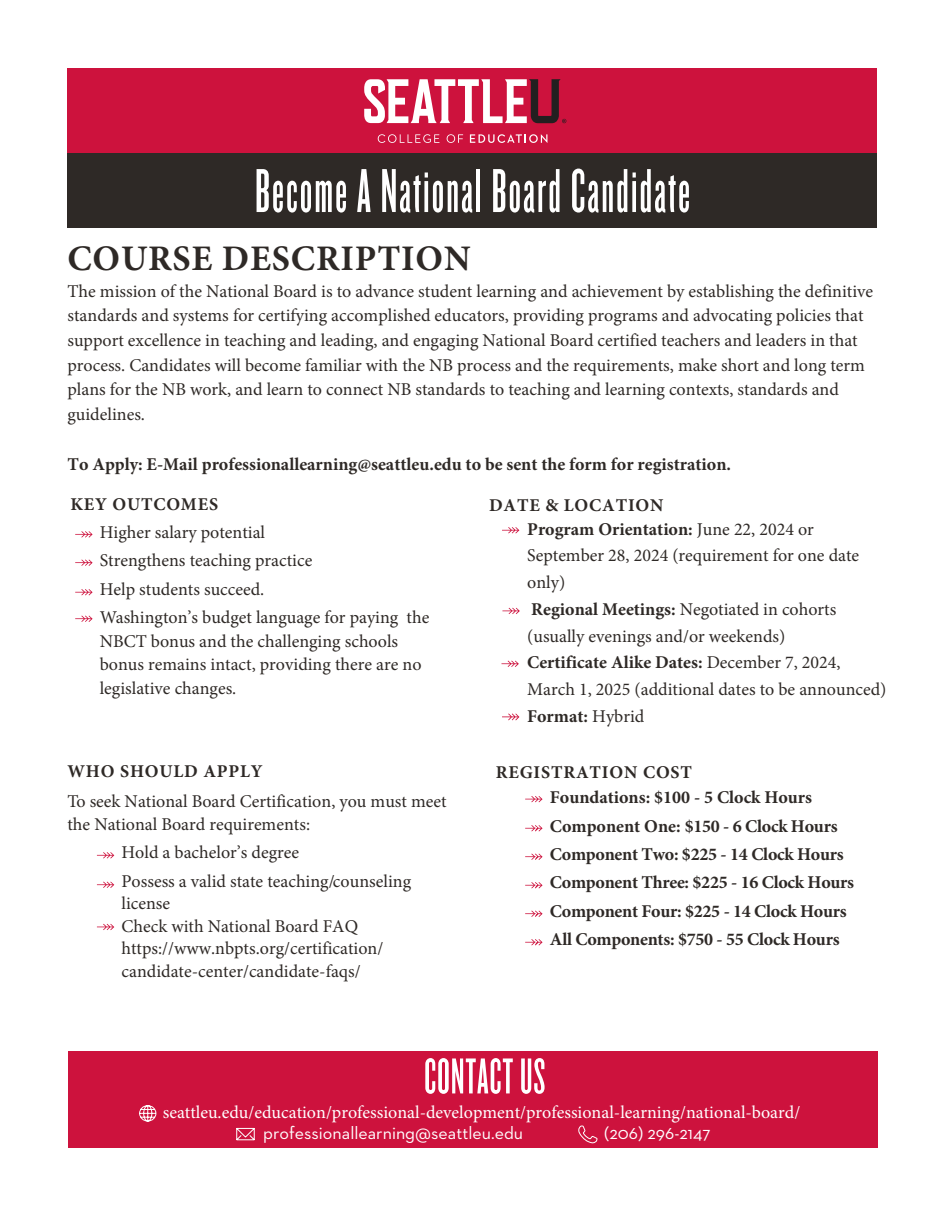
<style>
.page{position:relative;width:945px;height:1215px;background:#fff}
.page>*{position:absolute;margin:0;border:0;box-sizing:border-box;transform-origin:0 0}
.t1{font:64.5px "Knockout 46 Flyweight";letter-spacing:.03em;color:#fff}
.t2{font:52.5px "Knockout 46 Flyweight";letter-spacing:.02em;color:#fff}
.t3{font:700 36px "Minion Pro";letter-spacing:.02em;color:#2e2926}
.t4{font:18px/26.8px "Minion Pro";color:#2e2926}
.t5{font:700 18px/28.3px "Minion Pro";color:#2e2926}
.t6{font:18px/20.4px "Minion Pro";color:#fff}
.t7{font:700 18px "Minion Pro";letter-spacing:.045em;color:#2e2926}
.t8{font:18px "Neutraface 2 Text";color:#fff}
.s1{font-weight:700}
.s2{font-family:"Neutraface 2 Text"}
</style>
<div class="page">
<div style="left:68px;top:68px;width:810px;height:86px;background:#cd123d"></div>
<div style="left:68px;top:153px;width:810px;height:74px;background:#2e2926"></div>
<svg style="left:364px;top:79px;width:202px;height:44px"></svg>
<svg style="left:378px;top:134px;width:61px;height:9px"></svg>
<svg style="left:447px;top:134px;width:16px;height:9px"></svg>
<svg style="left:470px;top:134px;width:77px;height:9px"></svg>
<svg style="left:502px;top:527px;width:17px;height:6px"></svg>
<svg style="left:502px;top:608px;width:18px;height:6px"></svg>
<svg style="left:525px;top:796px;width:18px;height:6px"></svg>
<svg style="left:525px;top:825px;width:18px;height:7px"></svg>
<svg style="left:501px;top:661px;width:18px;height:6px"></svg>
<svg style="left:75px;top:531px;width:18px;height:7px"></svg>
<svg style="left:75px;top:559px;width:18px;height:7px"></svg>
<svg style="left:75px;top:589px;width:18px;height:6px"></svg>
<svg style="left:75px;top:616px;width:18px;height:6px"></svg>
<svg style="left:97px;top:852px;width:17px;height:7px"></svg>
<svg style="left:97px;top:882px;width:17px;height:6px"></svg>
<svg style="left:97px;top:924px;width:17px;height:6px"></svg>
<div style="left:68px;top:1051px;width:810px;height:97px;background:#cd123d"></div>
<svg style="left:578px;top:1125px;width:20px;height:19px"></svg>
<svg style="left:236px;top:1127px;width:19px;height:14px"></svg>
<svg style="left:139px;top:1105px;width:18px;height:17px"></svg>
<svg style="left:525px;top:939px;width:18px;height:7px"></svg>
<svg style="left:525px;top:911px;width:18px;height:6px"></svg>
<svg style="left:525px;top:882px;width:18px;height:7px"></svg>
<svg style="left:525px;top:854px;width:18px;height:6px"></svg>
<svg style="left:502px;top:713px;width:17px;height:7px"></svg>
<p class="t1" style="left:255px;top:155px;width:437px">Become A National Board Candidate</p>
<p class="t3" style="left:68px;top:233px;width:405px">COURSE DESCRIPTION</p>
<p class="t4" style="left:68px;top:279px;width:807px;line-height:24.5px">The mission of the National Board is to advance student learning and achievement by establishing the definitive standards and systems for certifying accomplished educators, providing programs and advocating policies that support excellence in teaching and leading, and engaging National Board certified teachers and leaders in that process. Candidates will become familiar with the NB process and the requirements, make short and long term plans for the NB work, and learn to connect NB standards to teaching and learning contexts, standards and guidelines.</p>
<p class="t5" style="left:68px;top:450px;width:665px">To Apply: E-Mail professionallearning@seattleu.edu to be sent the form for registration.</p>
<p class="t7" style="left:70px;top:492px;width:149px">KEY OUTCOMES</p>
<p class="t4" style="left:100px;top:518px;width:331px;line-height:28.5px">Higher salary potential<br>Strengthens teaching practice<br>Help students succeed.<br>Washington’s budget language for paying the</p>
<p class="t4" style="left:100px;top:629px;width:323px;line-height:23.5px">NBCT bonus and the challenging schools bonus remains intact, providing there are no legislative changes.</p>
<p class="t4" style="left:68px;top:756px;width:381px;line-height:30.3px"><span class="s1">WHO SHOULD APPLY<br></span>To seek National Board Certification, you must meet</p>
<p class="t4" style="left:68px;top:811px;width:244px">the National Board requirements:</p>
<p class="t4" style="left:122px;top:839px;width:291px;line-height:28.5px">Hold a bachelor’s degree<br>Possess a valid state teaching/counseling</p>
<p class="t4" style="left:122px;top:893px;width:263px;line-height:22.5px">license<br>Check with National Board FAQ https://www.nbpts.org/certification/ candidate-center/candidate-faqs/</p>
<p class="t7" style="left:489px;top:492px;width:176px">DATE &amp; LOCATION</p>
<p class="t4" style="left:527px;top:515px;width:361px"><span class="s1">Program Orientation:</span> June 22, 2024 or September 28, 2024 (requirement for one date only)<br><span class="s1">Regional Meetings:</span> Negotiated in cohorts (usually evenings and/or weekends)<br><span class="s1">Certificate Alike Dates:</span> December 7, 2024, March 1, 2025 (additional dates to be announced)<br><span class="s1">Format:</span> Hybrid</p>
<p class="t7" style="left:496px;top:759px;width:198px">REGISTRATION COST</p>
<p class="t5" style="left:550px;top:783px;width:306px">Foundations: $100 - 5 Clock Hours Component One: $150 - 6 Clock Hours Component Two: $225 - 14 Clock Hours Component Three: $225 - 16 Clock Hours Component Four: $225 - 14 Clock Hours All Components: $750 - 55 Clock Hours</p>
<p class="t2" style="left:424px;top:1047px;width:123px">CONTACT US</p>
<p class="t6" style="left:263px;top:1102px;width:539px;text-indent:-100px">seattleu.edu/education/professional-development/professional-learning/national-board/ <span class="s2">professionallearning@seattleu.edu</span></p>
<p class="t8" style="left:604px;top:1121px;width:108px">(206) 296-2147</p>
</div>
